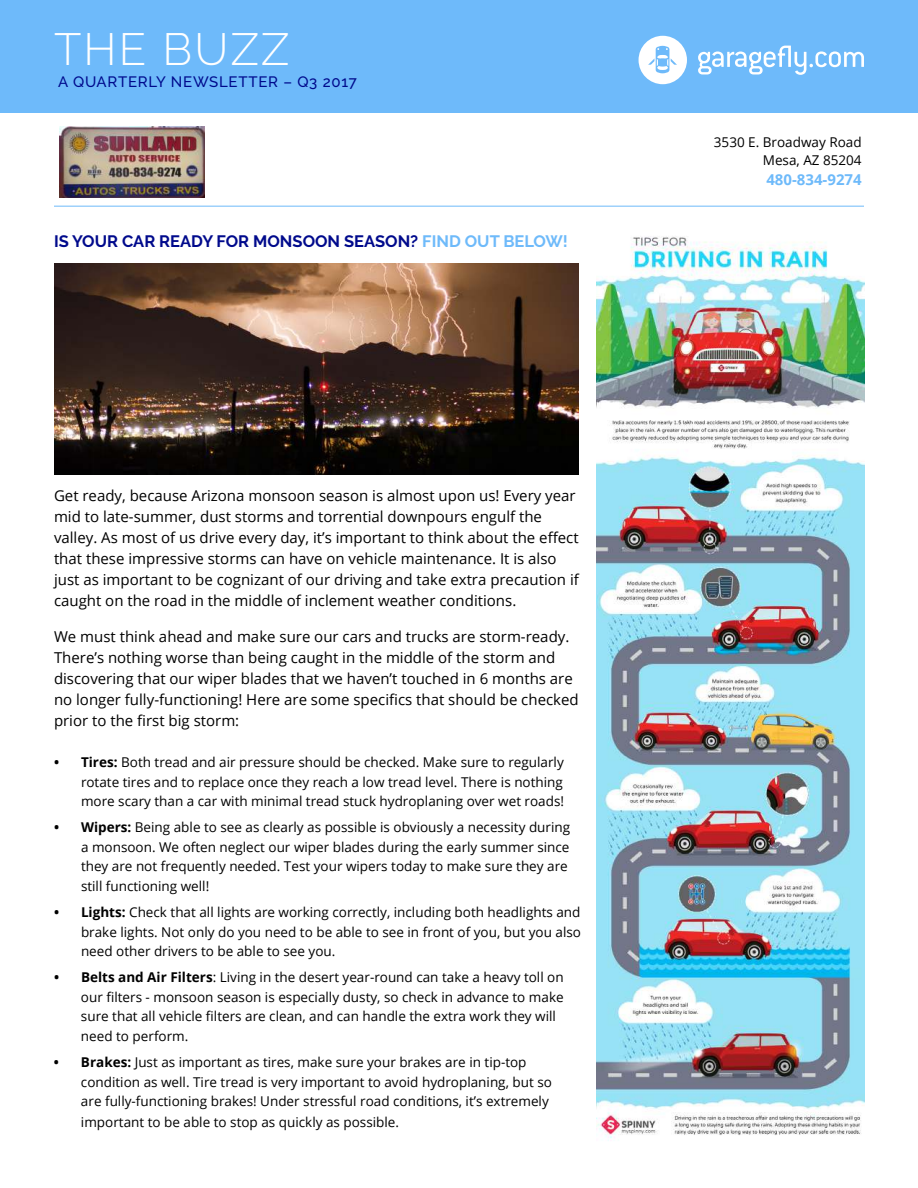
<style>
.page{position:relative;width:918px;height:1188px;background:#fff}
.page>*{position:absolute;margin:0;border:0;box-sizing:border-box;transform-origin:0 0}
.t1{font:300 45px "Raleway";letter-spacing:.05em;color:#fff}
.t2{font:700 16.5px "Raleway";color:#000a8c}
.t3{font:15px/21px "Open Sans";color:#000}
.t4{font:500 15px "Raleway";letter-spacing:.05em;color:#000a8c}
.t5{font:700 15px "Open Sans";color:#6ebafa}
.t6{font:13.5px/19.5px "Open Sans";color:#000}
.s1{color:#6ebafa}
.s2{font-weight:700}
</style>
<div class="page">
<div style="left:0;top:0;width:918px;height:113px;background:#6ebafa"></div>
<svg style="left:639px;top:36px;width:48px;height:48px"></svg>
<svg style="left:698px;top:46px;width:166px;height:29px"></svg>
<hr style="left:54px;top:206px;width:810px;height:1px;background:#6ebafa">
<img style="left:596px;top:237px;width:269px;height:904px">
<img style="left:54px;top:264px;width:524px;height:210px">
<img style="left:60px;top:126px;width:144px;height:72px">
<h1 class="t1" style="left:54px;top:23px;width:237px">THE BUZZ</h1>
<p class="t4" style="left:58px;top:76px;width:300px">A QUARTERLY NEWSLETTER – Q3 2017</p>
<p class="t2" style="left:54px;top:232px;width:515px">IS YOUR CAR READY FOR MONSOON SEASON? <span class="s1">FIND OUT BELOW!</span></p>
<p class="t3" style="left:54px;top:487px;width:526px">Get ready, because Arizona monsoon season is almost upon us! Every year mid to late-summer, dust storms and torrential downpours engulf the valley. As most of us drive every day, it’s important to think about the effect that these impressive storms can have on vehicle maintenance. It is also just as important to be cognizant of our driving and take extra precaution if caught on the road in the middle of inclement weather conditions.</p>
<p class="t3" style="left:54px;top:628px;width:526px">We must think ahead and make sure our cars and trucks are storm-ready.<br>There’s nothing worse than being caught in the middle of the storm and discovering that our wiper blades that we haven’t touched in 6 months are no longer fully-functioning! Here are some specifics that should be checked prior to the first big storm:</p>
<p class="t6" style="left:81px;top:754px;width:485px;text-align:justify;text-indent:-27px"><span class="s2">• Tires:</span> Both tread and air pressure should be checked. Make sure to regularly rotate tires and to replace once they reach a low tread level. There is nothing more scary than a car with minimal tread stuck hydroplaning over wet roads!</p>
<p class="t6" style="left:81px;top:819px;width:491px;text-indent:-27px"><span class="s2">• Wipers:</span> Being able to see as clearly as possible is obviously a necessity during a monsoon. We often neglect our wiper blades during the early summer since they are not frequently needed. Test your wipers today to make sure they are still functioning well!</p>
<p class="t6" style="left:81px;top:904px;width:502px;text-align:justify;text-indent:-27px"><span class="s2">• Lights:</span> Check that all lights are working correctly, including both headlights and brake lights. Not only do you need to be able to see in front of you, but you also need other drivers to be able to see you.</p>
<p class="t6" style="left:81px;top:967px;width:484px;text-indent:-27px"><span class="s2">• Belts and Air Filters</span>: Living in the desert year-round can take a heavy toll on our filters - monsoon season is especially dusty, so check in advance to make sure that all vehicle filters are clean, and can handle the extra work they will need to perform.</p>
<p class="t6" style="left:81px;top:1054px;width:472px;text-indent:-27px"><span class="s2">• Brakes:</span> Just as important as tires, make sure your brakes are in tip-top condition as well. Tire tread is very important to avoid hydroplaning, but so are fully-functioning brakes! Under stressful road conditions, it’s extremely</p>
<p class="t6" style="left:81px;top:1114px;width:320px">important to be able to stop as quickly as possible.</p>
<p class="t6" style="left:714px;top:134px;width:149px;line-height:18px;text-align:right">3530 E. Broadway Road<br>Mesa, AZ 85204</p>
<p class="t5" style="left:766px;top:173px;width:97px">480-834-9274</p>
</div>
